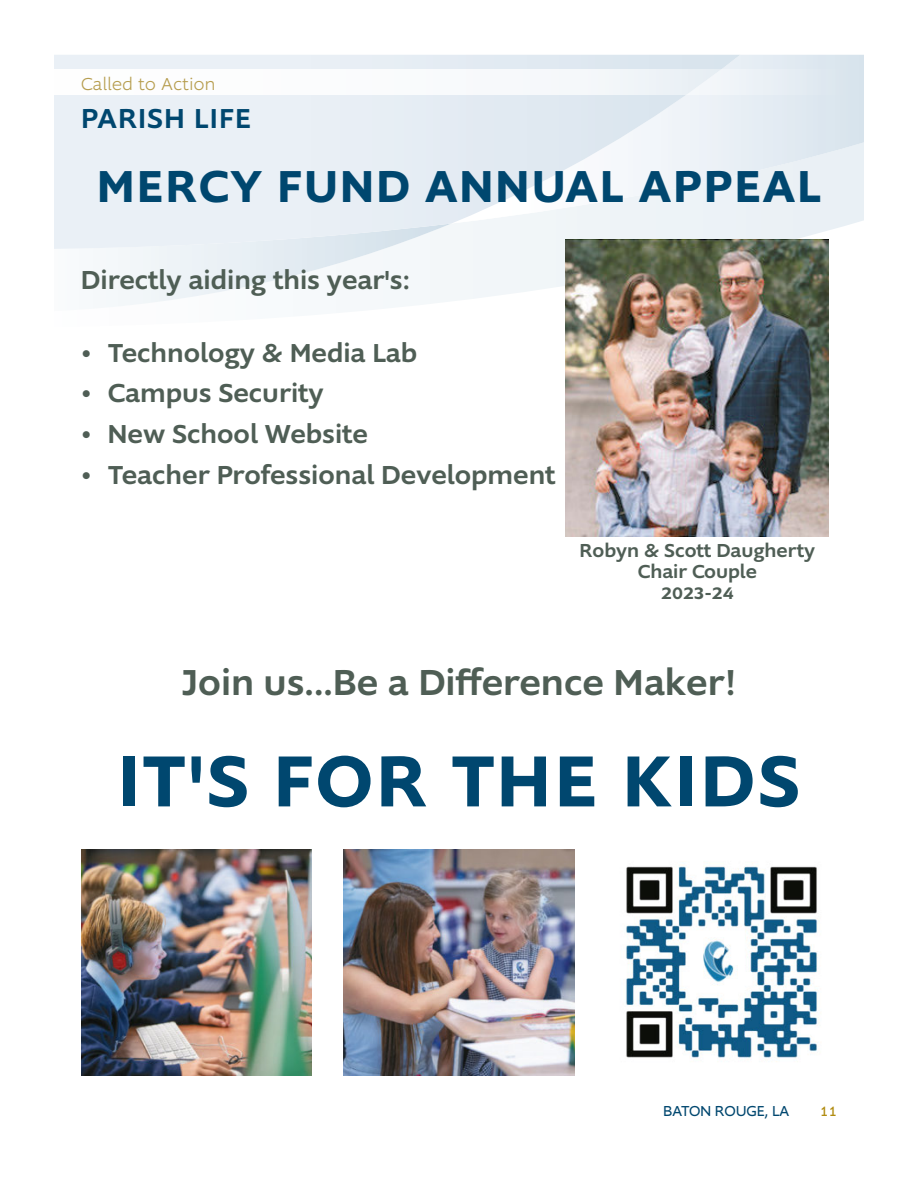
<style>
.page{position:relative;width:918px;height:1188px;background:#fff}
.page>*{position:absolute;margin:0;border:0;box-sizing:border-box;transform-origin:0 0}
.t1{font:600 75px "Supra";letter-spacing:.035em;color:#00476f}
.t2{font:600 46.5px "Supra";letter-spacing:.04em;color:#00476f}
.t3{font:500 37.5px "Supra";color:#4f5e55}
.t4{font:500 28.5px "Supra";letter-spacing:.04em;color:#00476f}
.t5{font:500 27px "Supra";color:#4f5e55}
.t6{font:500 19.5px/21px "Supra";color:#4f5e55;text-align:center}
.t7{font:300 18px "Supra";letter-spacing:.03em;color:#b69d4e}
.t8{font:15.75px "Supra";color:#b18c11}
.t9{font:15px "Supra";color:#00476f}
</style>
<div class="page">
<svg style="left:451px;top:224px;width:399px;height:103px"></svg>
<svg style="left:106px;top:249px;width:345px;height:59px"></svg>
<svg style="left:740px;top:55px;width:124px;height:169px;background:#e4ecf2"></svg>
<svg style="left:54px;top:55px;width:686px;height:194px;background:#e8eff4"></svg>
<svg style="left:54px;top:69px;width:810px;height:26px"></svg>
<img style="left:566px;top:240px;width:263px;height:296px">
<img style="left:81px;top:849px;width:230px;height:226px">
<img style="left:344px;top:849px;width:230px;height:226px">
<img style="left:625px;top:865px;width:194px;height:197px">
<p class="t7" style="left:81px;top:73px;width:136px">Called to Action</p>
<p class="t4" style="left:81px;top:99px;width:172px">PARISH LIFE</p>
<h2 class="t2" style="left:97px;top:154px;width:726px">MERCY FUND ANNUAL APPEAL</h2>
<p class="t5" style="left:81px;top:261px;width:330px">Directly aiding this year's:</p>
<p class="t5" style="left:81px;top:334px;width:338px">• Technology &amp; Media Lab</p>
<p class="t5" style="left:81px;top:375px;width:244px">• Campus Security</p>
<p class="t5" style="left:81px;top:416px;width:289px">• New School Website</p>
<p class="t5" style="left:81px;top:457px;width:476px">• Teacher Professional Development</p>
<p class="t6" style="left:580px;top:540px;width:237px">Robyn &amp; Scott Daugherty<br>Chair Couple<br>2023-24</p>
<h3 class="t3" style="left:182px;top:657px;width:556px">Join us...Be a Difference Maker!</h3>
<h1 class="t1" style="left:118px;top:729px;width:684px">IT'S FOR THE KIDS</h1>
<p class="t9" style="left:663px;top:1101px;width:128px">BATON ROUGE, LA</p>
<p class="t8" style="left:820px;top:1101px;width:19px">11</p>
</div>
